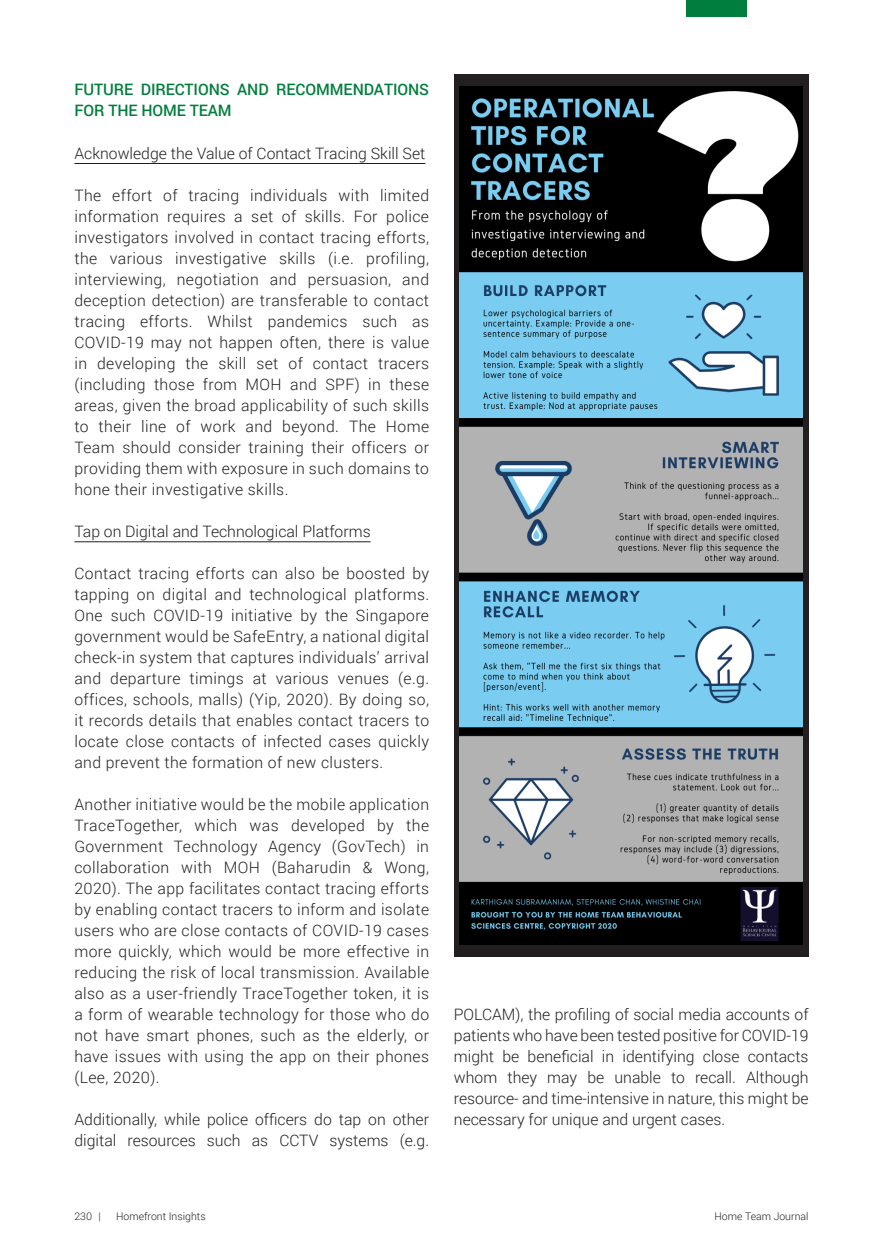
<style>
.page{position:relative;width:883px;height:1256px;background:#fff}
.page>*{position:absolute;margin:0;border:0;box-sizing:border-box;transform-origin:0 0}
.t1{font:300 15.75px/21px "Roboto";color:#231f20;text-align:justify}
.t2{font:500 15.75px/21px "Roboto";letter-spacing:-.005em;color:#007e3d}
.t3{font:300 10.5px "Roboto";color:#231f20}
</style>
<div class="page">
<div style="left:686px;top:0;width:61px;height:17px;background:#007e3d"></div>
<div style="left:454px;top:74px;width:355px;height:882px;background:#231f20"></div>
<img style="left:459px;top:86px;width:343px;height:857px">
<hr style="left:74px;top:163px;width:351px;height:1px;background:#231f20">
<hr style="left:74px;top:541px;width:297px;height:1px;background:#231f20">
<p class="t2" style="left:74px;top:79px;width:356px">FUTURE DIRECTIONS AND RECOMMENDATIONS<br>FOR THE HOME TEAM</p>
<p class="t1" style="left:74px;top:142px;width:352px">Acknowledge the Value of Contact Tracing Skill Set</p>
<p class="t1" style="left:74px;top:184px;width:356px">The effort of tracing individuals with limited information requires a set of skills. For police investigators involved in contact tracing efforts, the various investigative skills (i.e. profiling, interviewing, negotiation and persuasion, and deception detection) are transferable to contact tracing efforts. Whilst pandemics such as COVID-19 may not happen often, there is value in developing the skill set of contact tracers (including those from MOH and SPF) in these areas, given the broad applicability of such skills to their line of work and beyond. The Home Team should consider training their officers or providing them with exposure in such domains to hone their investigative skills.</p>
<p class="t1" style="left:74px;top:520px;width:298px">Tap on Digital and Technological Platforms</p>
<p class="t1" style="left:74px;top:562px;width:356px">Contact tracing efforts can also be boosted by tapping on digital and technological platforms.<br>One such COVID-19 initiative by the Singapore government would be SafeEntry, a national digital check-in system that captures individuals’ arrival and departure timings at various venues (e.g. offices, schools, malls) (Yip, 2020). By doing so, it records details that enables contact tracers to locate close contacts of infected cases quickly and prevent the formation of new clusters.</p>
<p class="t1" style="left:74px;top:793px;width:356px">Another initiative would be the mobile application TraceTogether, which was developed by the Government Technology Agency (GovTech) in collaboration with MOH (Baharudin &amp; Wong, 2020). The app facilitates contact tracing efforts by enabling contact tracers to inform and isolate users who are close contacts of COVID-19 cases more quickly, which would be more effective in reducing the risk of local transmission. Available also as a user-friendly TraceTogether token, it is a form of wearable technology for those who do not have smart phones, such as the elderly, or have issues with using the app on their phones (Lee, 2020).</p>
<p class="t1" style="left:74px;top:1108px;width:356px">Additionally, while police officers do tap on other digital resources such as CCTV systems (e.g.</p>
<p class="t3" style="left:74px;top:1208px;width:28px">230 |</p>
<p class="t3" style="left:116px;top:1208px;width:91px">Homefront Insights</p>
<p class="t1" style="left:454px;top:1003px;width:356px">POLCAM), the profiling of social media accounts of patients who have been tested positive for COVID-19 might be beneficial in identifying close contacts whom they may be unable to recall. Although resource- and time-intensive in nature, this might be necessary for unique and urgent cases.</p>
<p class="t3" style="left:715px;top:1208px;width:96px">Home Team Journal</p>
</div>
